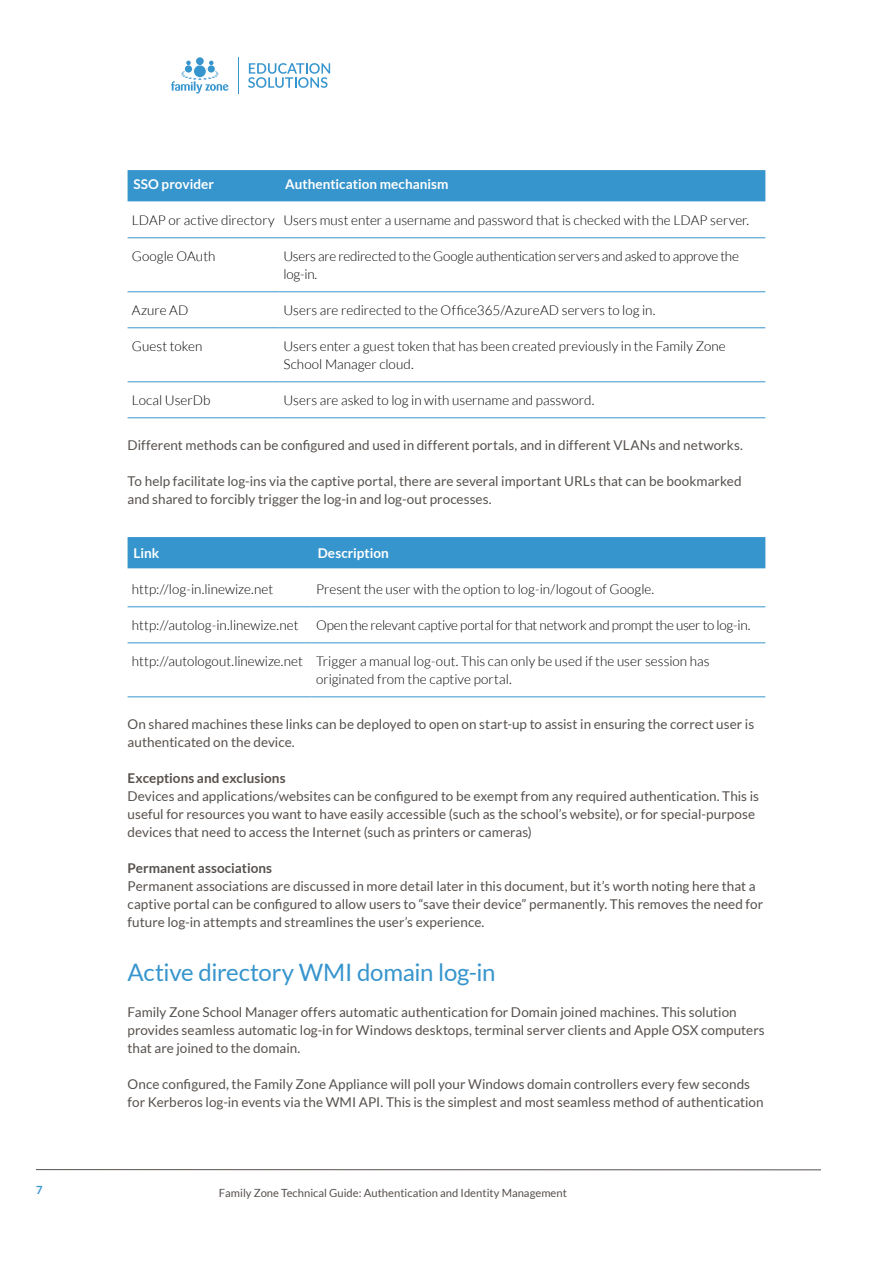
<style>
.page{position:relative;width:893px;height:1263px;background:#fff}
.page>*{position:absolute;margin:0;border:0;box-sizing:border-box;transform-origin:0 0}
.t1{font:24px "Lato";letter-spacing:-.01em;color:#3795cd}
.t2{font:13.5px/18px "Lato";letter-spacing:.005em;color:#57514d}
.t3{font:300 13.5px/18px "Lato";color:#010201}
.t4{font:300 13.5px/18px "Lato";letter-spacing:-.02em;color:#010201}
.t5{font:700 13.5px "Lato";letter-spacing:.005em;color:#fff}
.t6{font:700 13.5px "Lato";letter-spacing:.005em;color:#57514d}
.t7{font:11.25px "Lato";color:#57514d}
.t8{font:700 11.25px "Lato";color:#3795cd}
</style>
<div class="page">
<svg style="left:171px;top:57px;width:57px;height:37px"></svg>
<svg style="left:248px;top:63px;width:82px;height:25px"></svg>
<hr style="left:238px;top:57px;width:1px;height:36px;background:#3795cd">
<div style="left:128px;top:170px;width:637px;height:31px;background:#3795cd"></div>
<hr style="left:128px;top:328px;width:151px;height:1px;background:#3795cd">
<hr style="left:128px;top:382px;width:151px;height:1px;background:#3795cd">
<hr style="left:128px;top:418px;width:151px;height:1px;background:#3795cd">
<hr style="left:279px;top:328px;width:486px;height:1px;background:#3795cd">
<hr style="left:279px;top:382px;width:486px;height:1px;background:#3795cd">
<hr style="left:279px;top:418px;width:486px;height:1px;background:#3795cd">
<hr style="left:128px;top:238px;width:151px;height:1px;background:#3795cd">
<hr style="left:279px;top:238px;width:486px;height:1px;background:#3795cd">
<hr style="left:128px;top:292px;width:151px;height:1px;background:#3795cd">
<hr style="left:279px;top:292px;width:486px;height:1px;background:#3795cd">
<div style="left:128px;top:537px;width:637px;height:31px;background:#3795cd"></div>
<hr style="left:128px;top:697px;width:184px;height:1px;background:#3795cd">
<hr style="left:312px;top:697px;width:453px;height:1px;background:#3795cd">
<hr style="left:128px;top:607px;width:184px;height:1px;background:#3795cd">
<hr style="left:312px;top:607px;width:453px;height:1px;background:#3795cd">
<hr style="left:128px;top:643px;width:184px;height:1px;background:#3795cd">
<hr style="left:312px;top:643px;width:453px;height:1px;background:#3795cd">
<hr style="left:36px;top:1169px;width:785px;height:1px;background:#57514d">
<p class="t5" style="left:134px;top:176px;width:82px">SSO provider</p>
<p class="t5" style="left:285px;top:176px;width:165px">Authentication mechanism</p>
<p class="t3" style="left:132px;top:211px;width:619px">LDAP or active directory Users must enter a username and password that is checked with the LDAP server.</p>
<p class="t3" style="left:132px;top:247px;width:85px">Google OAuth</p>
<p class="t4" style="left:283px;top:247px;width:457px">Users are redirected to the Google authentication servers and asked to approve the log-in.</p>
<p class="t3" style="left:132px;top:301px;width:58px">Azure AD</p>
<p class="t3" style="left:283px;top:301px;width:374px">Users are redirected to the Office365/AzureAD servers to log in.</p>
<p class="t3" style="left:132px;top:337px;width:72px">Guest token</p>
<p class="t3" style="left:283px;top:337px;width:444px">Users enter a guest token that has been created previously in the Family Zone<br>School Manager cloud.</p>
<p class="t3" style="left:132px;top:391px;width:80px">Local UserDb</p>
<p class="t3" style="left:283px;top:391px;width:312px">Users are asked to log in with username and password.</p>
<p class="t2" style="left:128px;top:436px;width:617px">Different methods can be configured and used in different portals, and in different VLANs and networks.</p>
<p class="t2" style="left:128px;top:472px;width:615px">To help facilitate log-ins via the captive portal, there are several important URLs that can be bookmarked and shared to forcibly trigger the log-in and log-out processes.</p>
<p class="t5" style="left:134px;top:545px;width:27px">Link</p>
<p class="t5" style="left:318px;top:545px;width:73px">Description</p>
<p class="t3" style="left:132px;top:580px;width:143px">http://log-in.linewize.net</p>
<p class="t3" style="left:316px;top:580px;width:340px">Present the user with the option to log-in/logout of Google.</p>
<p class="t3" style="left:132px;top:616px;width:168px">http://autolog-in.linewize.net</p>
<p class="t4" style="left:316px;top:616px;width:436px">Open the relevant captive portal for that network and prompt the user to log-in.</p>
<p class="t3" style="left:316px;top:652px;width:395px;text-indent:-184px">http://autologout.linewize.net Trigger a manual log-out. This can only be used if the user session has originated from the captive portal.</p>
<p class="t2" style="left:128px;top:715px;width:628px">On shared machines these links can be deployed to open on start-up to assist in ensuring the correct user is authenticated on the device.</p>
<p class="t6" style="left:128px;top:770px;width:159px">Exceptions and exclusions</p>
<p class="t2" style="left:128px;top:787px;width:633px">Devices and applications/websites can be configured to be exempt from any required authentication. This is useful for resources you want to have easily accessible (such as the school’s website), or for special-purpose devices that need to access the Internet (such as printers or cameras)</p>
<p class="t6" style="left:128px;top:860px;width:146px">Permanent associations</p>
<p class="t2" style="left:128px;top:877px;width:637px">Permanent associations are discussed in more detail later in this document, but it’s worth noting here that a captive portal can be configured to allow users to “save their device” permanently. This removes the need for future log-in attempts and streamlines the user’s experience.</p>
<h1 class="t1" style="left:128px;top:959px;width:369px">Active directory WMI domain log-in</h1>
<p class="t2" style="left:128px;top:1003px;width:639px">Family Zone School Manager offers automatic authentication for Domain joined machines. This solution provides seamless automatic log-in for Windows desktops, terminal server clients and Apple OSX computers that are joined to the domain.</p>
<p class="t2" style="left:128px;top:1075px;width:638px">Once configured, the Family Zone Appliance will poll your Windows domain controllers every few seconds for Kerberos log-in events via the WMI API. This is the simplest and most seamless method of authentication</p>
<p class="t8" style="left:36px;top:1183px;width:8px">7</p>
<p class="t7" style="left:219px;top:1187px;width:350px">Family Zone Technical Guide: Authentication and Identity Management</p>
</div>
